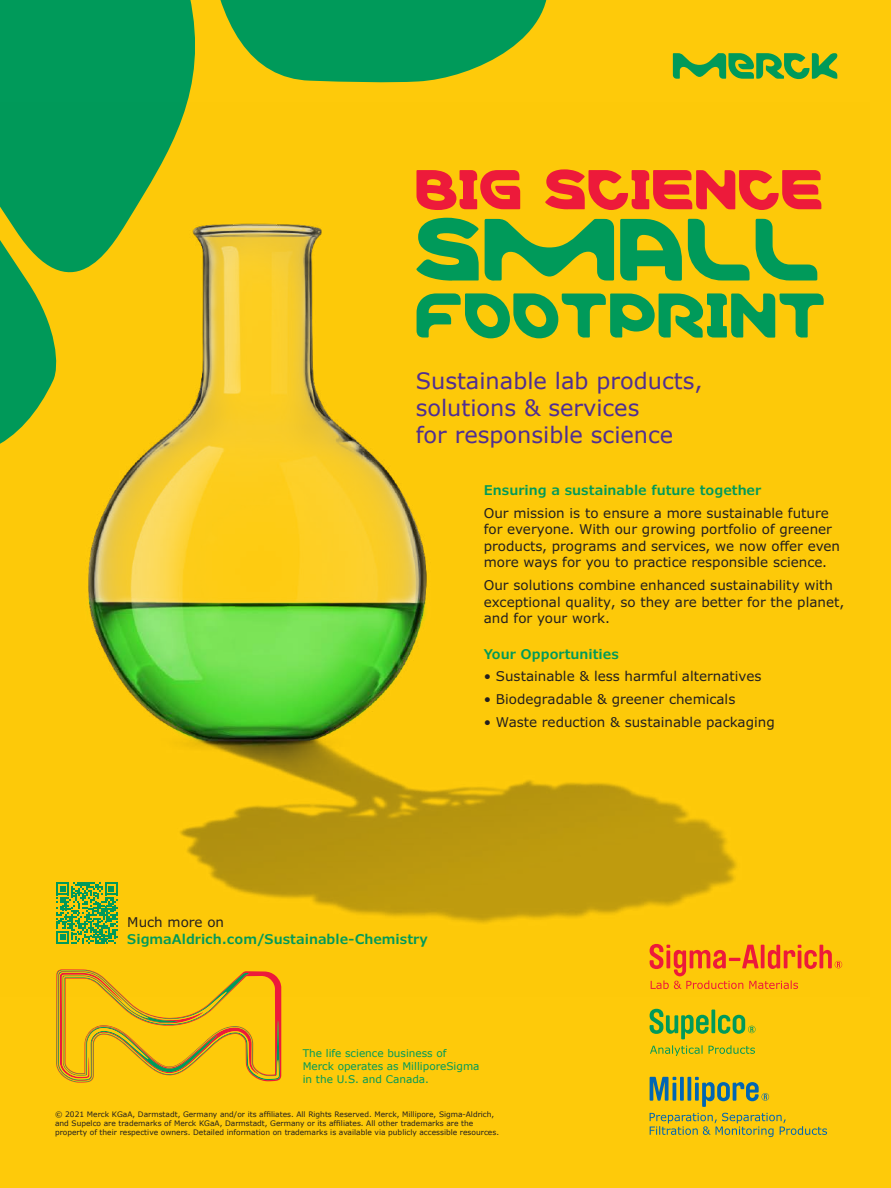
<style>
.page{position:relative;width:891px;height:1188px;background:#feca0a}
.page>*{position:absolute;margin:0;border:0;box-sizing:border-box;transform-origin:0 0}
.t1{font:89.7px "Merck";color:#009a5a}
.t2{font:64.2px "Merck";color:#009a5a}
.t3{font:57px "Merck";color:#ed1a3a}
.t4{font:22.5px/27px "Verdana";color:#502e92}
.t5{font:13.5px/16.5px "Verdana Pro";color:#231f20}
.t6{font:600 13.5px "Verdana Pro";color:#009a5a}
.t7{font:10.5px/12.6px "Verdana";color:#009a5a}
.t8{font:7.5px/9px "Verdana";color:#231f20}
</style>
<div class="page">
<svg style="left:220px;top:0;width:327px;height:83px"></svg>
<div style="left:59px;top:0;width:136px;height:102px;background:#009a5a"></div>
<div style="left:0;top:0;width:59px;height:102px;background:#009a5a"></div>
<img style="left:0;top:102px;width:843px;height:895px">
<svg style="left:56px;top:969px;width:225px;height:114px"></svg>
<svg style="left:650px;top:1009px;width:106px;height:47px"></svg>
<svg style="left:650px;top:944px;width:192px;height:45px"></svg>
<svg style="left:650px;top:1077px;width:177px;height:60px"></svg>
<svg style="left:56px;top:882px;width:62px;height:62px"></svg>
<svg style="left:673px;top:53px;width:164px;height:26px"></svg>
<h3 class="t3" style="left:416px;top:156px;width:410px">BIG SCIENCE</h3>
<h1 class="t1" style="left:416px;top:196px;width:408px">SMALL</h1>
<h2 class="t2" style="left:416px;top:277px;width:413px">FOOTPRINT</h2>
<h3 class="t4" style="left:416px;top:368px;width:288px">Sustainable lab products, solutions &amp; services<br>for responsible science</h3>
<p class="t6" style="left:484px;top:481px;width:279px">Ensuring a sustainable future together</p>
<p class="t5" style="left:484px;top:505px;width:358px">Our mission is to ensure a more sustainable future for everyone. With our growing portfolio of greener products, programs and services, we now offer even more ways for you to practice responsible science.</p>
<p class="t5" style="left:484px;top:577px;width:362px">Our solutions combine enhanced sustainability with exceptional quality, so they are better for the planet, and for your work.</p>
<p class="t6" style="left:484px;top:645px;width:137px">Your Opportunities</p>
<p class="t5" style="left:484px;top:668px;width:279px">• Sustainable &amp; less harmful alternatives</p>
<p class="t5" style="left:484px;top:691px;width:253px">• Biodegradable &amp; greener chemicals</p>
<p class="t5" style="left:484px;top:714px;width:293px">• Waste reduction &amp; sustainable packaging</p>
<p class="t5" style="left:127px;top:914px;width:98px">Much more on</p>
<p class="t6" style="left:127px;top:930px;width:302px">SigmaAldrich.com/Sustainable-Chemistry</p>
<p class="t7" style="left:303px;top:1047px;width:178px">The life science business of<br>Merck operates as MilliporeSigma in the U.S. and Canada.</p>
<p class="t8" style="left:55px;top:1110px;width:446px">© 2021 Merck KGaA, Darmstadt, Germany and/or its affiliates. All Rights Reserved. Merck, Millipore, Sigma-Aldrich, and Supelco are trademarks of Merck KGaA, Darmstadt, Germany or its affiliates. All other trademarks are the property of their respective owners. Detailed information on trademarks is available via publicly accessible resources.</p>
</div>
